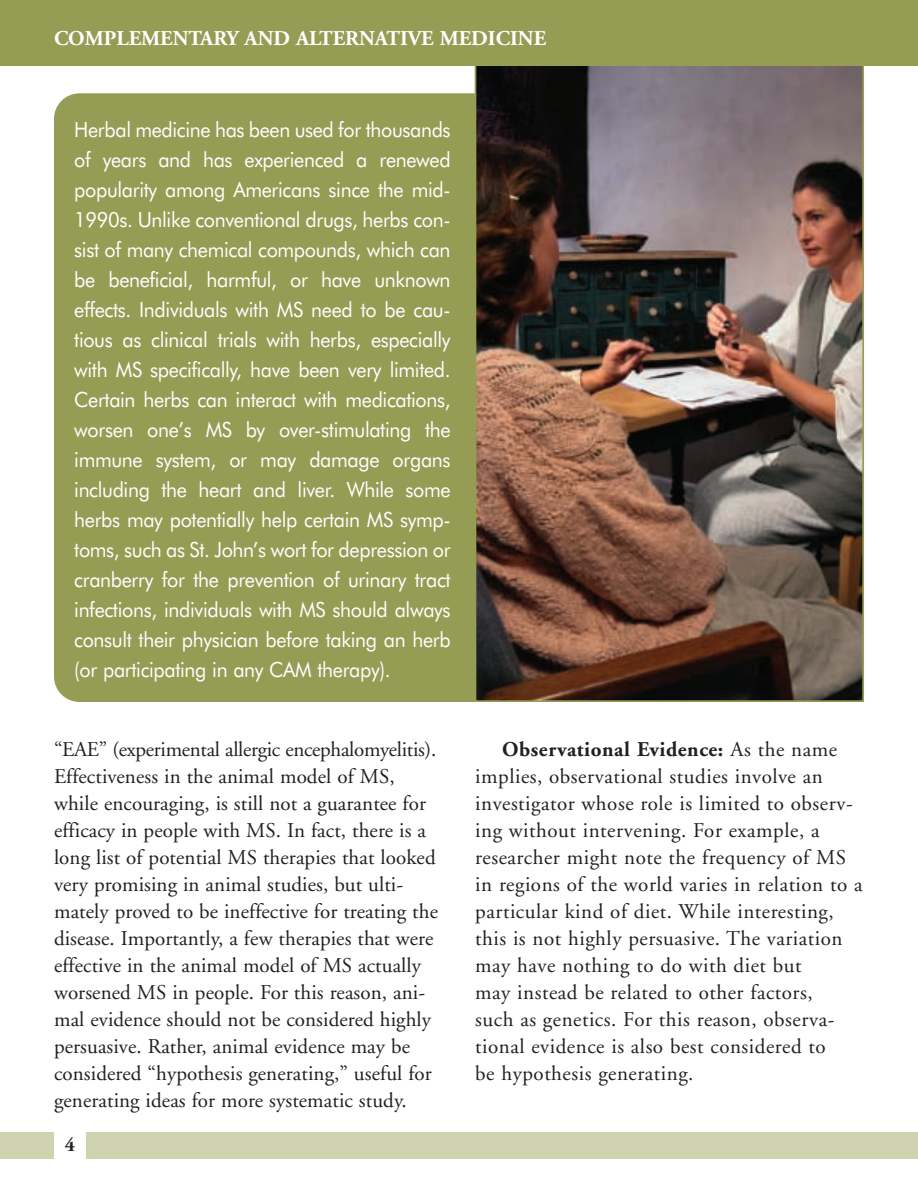
<style>
.page{position:relative;width:918px;height:1188px;background:#fff}
.page>*{position:absolute;margin:0;border:0;box-sizing:border-box;transform-origin:0 0}
.t1{font:21px/30px "Futura BT";letter-spacing:-.02em;color:#fff;text-align:justify;scale:.94 1}
.t2{font:21px/27px "Adobe Garamond";letter-spacing:.005em;color:#231f20}
.t3{font:21px/27px "Adobe Garamond";letter-spacing:.025em;color:#231f20}
.t4{font:700 21px "Adobe Garamond";color:#fff}
.t5{font:700 19.5px "Adobe Garamond";color:#231f20}
.s1{font-weight:700}
</style>
<div class="page">
<div style="left:0;top:1132px;width:918px;height:28px;background:#d0d3af"></div>
<div style="left:54px;top:93px;width:527px;height:609px;background:#959d55;border-radius:26px"></div>
<img style="left:478px;top:66px;width:383px;height:633px">
<div style="left:0;top:0;width:918px;height:66px;background:#959d55"></div>
<div style="left:54px;top:1129px;width:32px;height:41px;background:#fff"></div>
<p class="t4" style="left:54px;top:30px;width:494px">COMPLEMENTARY AND ALTERNATIVE MEDICINE</p>
<p class="t1" style="left:74px;top:117px;width:402px">Herbal medicine has been used for thousands of years and has experienced a renewed popularity among Americans since the mid-1990s. Unlike conventional drugs, herbs con&shy;sist of many chemical compounds, which can be beneficial, harmful, or have unknown effects. Individuals with MS need to be cau&shy;tious as clinical trials with herbs, especially with MS specifically, have been very limited.<br>Certain herbs can interact with medications, worsen one’s MS by over-stimulating the immune system, or may damage organs including the heart and liver. While some herbs may potentially help certain MS symp&shy;toms, such as St. John’s wort for depression or cranberry for the prevention of urinary tract infections, individuals with MS should always consult their physician before taking an herb (or participating in any CAM therapy).</p>
<p class="t2" style="left:54px;top:738px;width:386px">“EAE” (experimental allergic encephalomyelitis).<br>Effectiveness in the animal model of MS, while encouraging, is still not a guarantee for efficacy in people with MS. In fact, there is a long list of potential MS therapies that looked very promising in animal studies, but ulti&shy;mately proved to be ineffective for treating the disease. Importantly, a few therapies that were effective in the animal model of MS actually worsened MS in people. For this reason, ani&shy;mal evidence should not be considered highly persuasive. Rather, animal evidence may be considered “hypothesis generating,” useful for generating ideas for more systematic study.</p>
<p class="t3" style="left:475px;top:738px;width:389px;text-indent:27px"><span class="s1">Observational Evidence:</span> As the name implies, observational studies involve an investigator whose role is limited to observ&shy;ing without intervening. For example, a researcher might note the frequency of MS in regions of the world varies in relation to a particular kind of diet. While interesting, this is not highly persuasive. The variation may have nothing to do with diet but<br>may instead be related to other factors,<br>such as genetics. For this reason, observa&shy;tional evidence is also best considered to<br>be hypothesis generating.</p>
<p class="t5" style="left:65px;top:1137px;width:12px">4</p>
</div>
